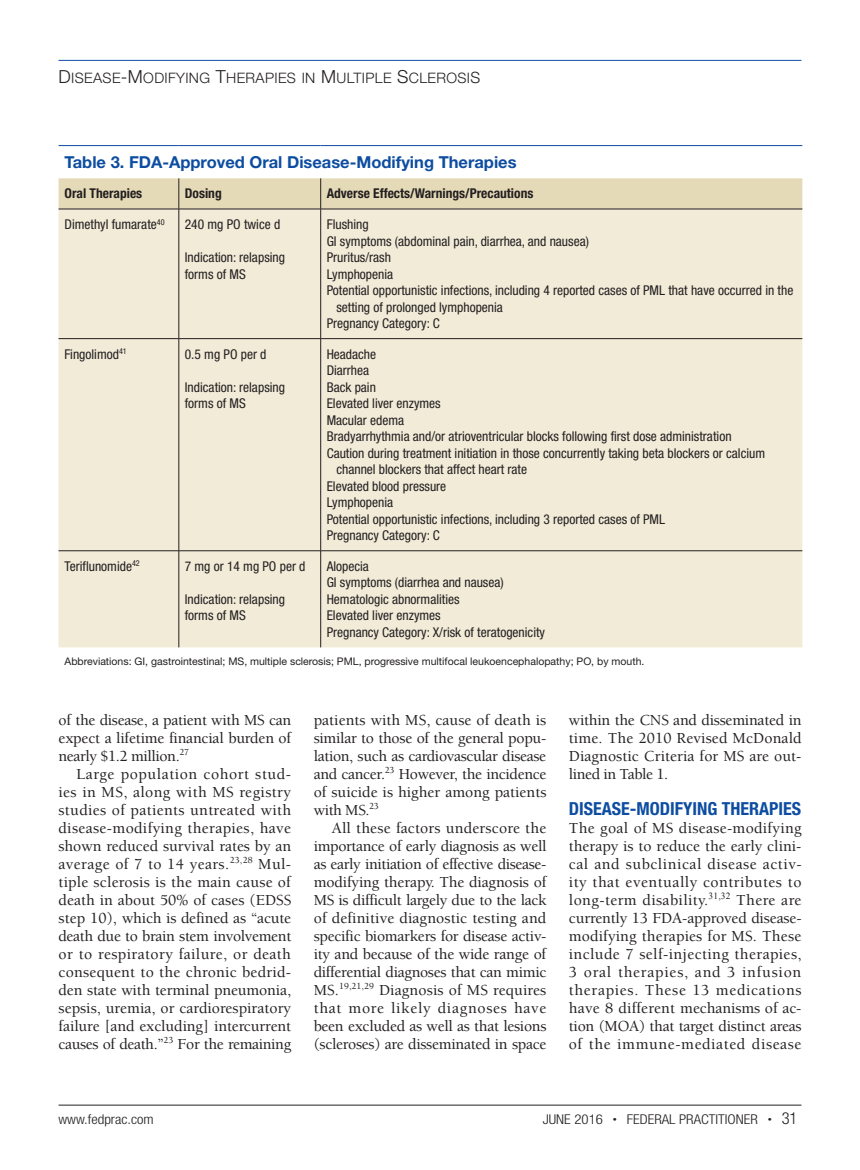
<style>
.page{position:relative;width:860px;height:1170px;background:#fff}
.page>*{position:absolute;margin:0;border:0;box-sizing:border-box;transform-origin:0 0}
.t1{font:700 condensed 18px "Helvetica Neue LT Std";color:#0d4da1}
.t2{font:700 16.5px "Helvetica Neue LT Std";color:#0d4da1}
.t3{font:500 15.75px/18px "Berkeley Std";letter-spacing:-.015em;color:#231f20;text-align:justify}
.t4{font:14.4px "Helvetica Neue LT Std Lt SC800";letter-spacing:.025em;color:#231f20}
.t5{font:condensed 13.5px/16.5px "Helvetica Neue LT Std";color:#231f20}
.t6{font:700 condensed 13.5px "Helvetica Neue LT Std";color:#231f20}
.t7{font:300 condensed 13.5px "Helvetica Neue LT Std";color:#231f20;scale:1.1 1}
.t8{font:10.5px "Helvetica Neue LT Std";color:#231f20}
.s1{font-size:18px}
.s2{font-size:15.6px}
.s3{font-size:7.5px}
.s4{font-size:16.5px}
</style>
<div class="page">
<hr style="left:58px;top:60px;width:743px;height:1px;background:#0d4da1">
<hr style="left:58px;top:1105px;width:743px;height:1px;background:#231f20">
<div style="left:58px;top:178px;width:744px;height:31px;background:#e5dab7"></div>
<div style="left:58px;top:210px;width:744px;height:437px;background:#f1ebd8"></div>
<hr style="left:178px;top:178px;width:1px;height:31px;background:#231f20">
<hr style="left:320px;top:178px;width:1px;height:31px;background:#231f20">
<hr style="left:58px;top:209px;width:121px;height:1px;background:#231f20">
<hr style="left:179px;top:209px;width:142px;height:1px;background:#231f20">
<hr style="left:178px;top:209px;width:1px;height:129px;background:#231f20">
<hr style="left:321px;top:209px;width:481px;height:1px;background:#231f20">
<hr style="left:320px;top:209px;width:1px;height:129px;background:#231f20">
<hr style="left:58px;top:338px;width:121px;height:1px;background:#231f20">
<hr style="left:179px;top:338px;width:142px;height:1px;background:#231f20">
<hr style="left:178px;top:339px;width:1px;height:212px;background:#231f20">
<hr style="left:321px;top:338px;width:481px;height:1px;background:#231f20">
<hr style="left:320px;top:339px;width:1px;height:212px;background:#231f20">
<hr style="left:58px;top:551px;width:121px;height:1px;background:#231f20">
<hr style="left:179px;top:551px;width:142px;height:1px;background:#231f20">
<hr style="left:178px;top:551px;width:1px;height:96px;background:#231f20">
<hr style="left:321px;top:551px;width:481px;height:1px;background:#231f20">
<hr style="left:320px;top:551px;width:1px;height:96px;background:#231f20">
<hr style="left:58px;top:145px;width:121px;height:1px;background:#0d4da1">
<hr style="left:179px;top:145px;width:142px;height:1px;background:#0d4da1">
<hr style="left:321px;top:145px;width:481px;height:1px;background:#0d4da1">
<p class="t4" style="left:58px;top:69px;width:423px"><span class="s1">D</span>ISEASE<span class="s1">-M</span>ODIFYING <span class="s1">T</span>HERAPIES IN <span class="s1">M</span>ULTIPLE <span class="s1">S</span>CLEROSI<span class="s2">S</span></p>
<p class="t2" style="left:64px;top:152px;width:453px">Table 3. FDA-Approved Oral Disease-Modifying Therapies</p>
<p class="t6" style="left:64px;top:186px;width:79px">Oral Therapies</p>
<p class="t6" style="left:185px;top:186px;width:38px">Dosing</p>
<p class="t6" style="left:327px;top:186px;width:208px">Adverse Effects/Warnings/Precautions</p>
<p class="t5" style="left:65px;top:216px;width:102px">Dimethyl fumarate<sup>40</sup></p>
<p class="t5" style="left:185px;top:216px;width:97px">240 mg PO twice d</p>
<p class="t5" style="left:185px;top:249px;width:102px">Indication: relapsing forms of MS</p>
<p class="t5" style="left:327px;top:216px;width:43px">Flushing</p>
<p class="t5" style="left:327px;top:233px;width:264px">GI symptoms (abdominal pain, diarrhea, and nausea)</p>
<p class="t5" style="left:327px;top:249px;width:66px">Pruritus/rash</p>
<p class="t5" style="left:327px;top:266px;width:68px">Lymphopenia</p>
<p class="t5" style="left:327px;top:282px;width:468px">Potential opportunistic infections, including 4 reported cases of PML that have occurred in the</p>
<p class="t5" style="left:336px;top:298px;width:168px">setting of prolonged lymphopenia</p>
<p class="t5" style="left:327px;top:315px;width:115px">Pregnancy Category: C</p>
<p class="t5" style="left:65px;top:346px;width:64px">Fingolimod<sup>41</sup></p>
<p class="t5" style="left:185px;top:346px;width:83px">0.5 mg PO per d</p>
<p class="t5" style="left:185px;top:379px;width:102px">Indication: relapsing forms of MS</p>
<p class="t5" style="left:327px;top:346px;width:51px">Headache</p>
<p class="t5" style="left:327px;top:362px;width:44px">Diarrhea</p>
<p class="t5" style="left:327px;top:379px;width:51px">Back pain</p>
<p class="t5" style="left:327px;top:395px;width:116px">Elevated liver enzymes</p>
<p class="t5" style="left:327px;top:412px;width:79px">Macular edema</p>
<p class="t5" style="left:327px;top:428px;width:406px">Bradyarrhythmia and/or atrioventricular blocks following first dose administration</p>
<p class="t5" style="left:327px;top:445px;width:440px">Caution during treatment initiation in those concurrently taking beta blockers or calcium</p>
<p class="t5" style="left:336px;top:461px;width:192px">channel blockers that affect heart rate</p>
<p class="t5" style="left:327px;top:478px;width:121px">Elevated blood pressure</p>
<p class="t5" style="left:327px;top:494px;width:68px">Lymphopenia</p>
<p class="t5" style="left:327px;top:511px;width:340px">Potential opportunistic infections, including 3 reported cases of PML</p>
<p class="t5" style="left:327px;top:527px;width:115px">Pregnancy Category: C</p>
<p class="t5" style="left:65px;top:558px;width:77px">Teriflunomide<sup>42</sup></p>
<p class="t5" style="left:185px;top:558px;width:122px">7 mg or 14 mg PO per d</p>
<p class="t5" style="left:185px;top:591px;width:102px">Indication: relapsing forms of MS</p>
<p class="t5" style="left:327px;top:558px;width:220px">Alopecia<br>GI symptoms (diarrhea and nausea)<br>Hematologic abnormalities<br>Elevated liver enzymes<br>Pregnancy Category: X/risk of teratogenicity</p>
<p class="t8" style="left:64px;top:655px;width:581px">Abbreviations: GI, gastrointestinal; MS, multiple sclerosis; PML, progressive multifocal leukoencephalopathy; PO, by mouth.</p>
<p class="t3" style="left:58px;top:711px;width:234px">of the disease, a patient with MS can expect a lifetime financial burden of nearly $1.2 million.<sup>27</sup></p>
<p class="t3" style="left:58px;top:765px;width:234px;text-indent:18px">Large population cohort stud&shy;ies in MS, along with MS registry studies of patients untreated with disease-modifying therapies, have shown reduced survival rates by an average of 7 to 14 years.<sup>23,28</sup> Mul&shy;tiple sclerosis is the main cause of death in about 50% of cases (EDSS step 10), which is defined as “acute death due to brain stem involvement or to respiratory failure, or death consequent to the chronic bedrid&shy;den state with terminal pneumonia, sepsis, uremia, or cardiorespiratory failure [and excluding] intercurrent causes of death.”<sup>23</sup> For the remaining</p>
<p class="t3" style="left:314px;top:711px;width:234px">patients with MS, cause of death is similar to those of the general popu&shy;lation, such as cardiovascular disease and cancer.<sup>23</sup> However, the incidence of suicide is higher among patients with MS.<sup>23</sup></p>
<p class="t3" style="left:314px;top:819px;width:234px;text-indent:18px">All these factors underscore the importance of early diagnosis as well as early initiation of effective disease&shy;modifying therapy. The diagnosis of MS is difficult largely due to the lack of definitive diagnostic testing and specific biomarkers for disease activ&shy;ity and because of the wide range of differential diagnoses that can mimic MS.<sup>19,21,29</sup> Diagnosis of MS requires that more likely diagnoses have been excluded as well as that lesions (scleroses) are disseminated in space</p>
<p class="t3" style="left:569px;top:711px;width:234px">within the CNS and disseminated in time. The 2010 Revised McDonald Diagnostic Criteria for MS are out&shy;lined in Table 1.</p>
<p class="t1" style="left:569px;top:797px;width:234px">DISEASE-MODIFYING THERAPIES</p>
<p class="t3" style="left:569px;top:819px;width:234px">The goal of MS disease-modifying therapy is to reduce the early clini&shy;cal and subclinical disease activ&shy;ity that eventually contributes to long-term disability.<sup>31,32</sup> There are currently 13 FDA-approved disease&shy;modifying therapies for MS. These include 7 self-injecting therapies, 3 oral therapies, and 3 infusion therapies. These 13 medications have 8 different mechanisms of ac&shy;tion (MOA) that target distinct areas of the immune-mediated disease</p>
<p class="t7" style="left:58px;top:1112px;width:88px">www.fedprac.com</p>
<p class="t7" style="left:542px;top:1112px;width:233px">JUNE 2016 <span class="s3">•</span> FEDERAL PRACTITIONER <span class="s3">•</span> <span class="s4">31</span></p>
</div>
